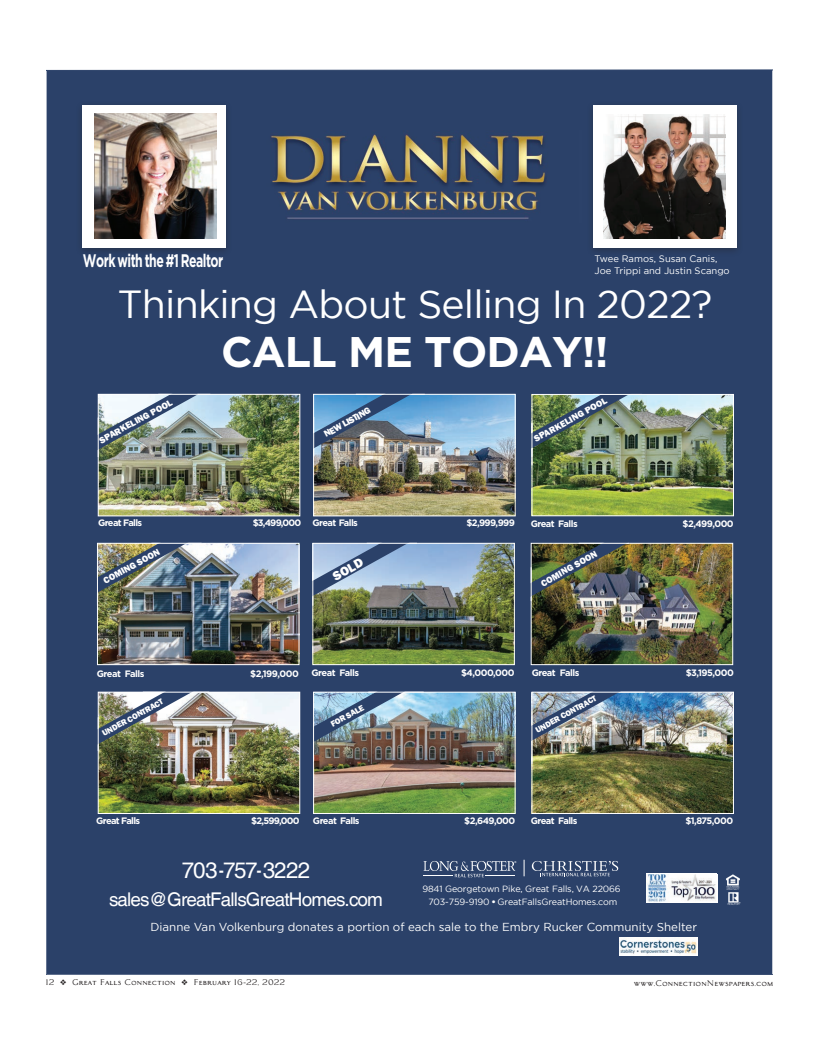
<style>
.page{position:relative;width:816px;height:1057px;background:#fff}
.page>*{position:absolute;margin:0;border:0;box-sizing:border-box;transform-origin:0 0}
.t1{font:700 42.8px "Gotham";letter-spacing:-.02em;color:#fff}
.t2{font:39.1px "Gotham";letter-spacing:-.02em;color:#fff}
.t3{font:22.4px "Helvetica";letter-spacing:-.045em;color:#fff}
.t4{font:18.9px "Helvetica";letter-spacing:-.045em;color:#fff}
.t5{font:700 18.2px "Gotham";letter-spacing:-.04em;color:#fff;scale:.67 1}
.t6{font:800 13px "Franklin Gothic";color:#fff}
.t7{font:11.5px "Gotham";color:#fff}
.t8{font:9.4px/11.3px "Gotham";color:#fff}
.t9{font:700 9.3px "Gotham";letter-spacing:-.06em;color:#fff}
.t10{font:800 9.3px "Franklin Gothic";color:#fff}
.t11{font:9px/12.5px "Gotham";letter-spacing:-.015em;color:#fff;text-align:center}
.t12{font:800 8.4px "Franklin Gothic";color:#fff}
.t13{font:8px "Architect Bold V";color:#231f20}
.s1{font-family:"Helvetica"}
</style>
<div class="page">
<div style="left:47px;top:70px;width:725px;height:904px;background:#2b4169"></div>
<div style="left:586px;top:101px;width:157px;height:156px;background:#231f20;opacity:.4"></div>
<div style="left:593px;top:105px;width:143px;height:142px;background:#fff"></div>
<img style="left:604px;top:114px;width:122px;height:125px">
<div style="left:76px;top:100px;width:157px;height:156px;background:#231f20;opacity:.4"></div>
<div style="left:83px;top:105px;width:143px;height:142px;background:#fff"></div>
<img style="left:94px;top:114px;width:122px;height:124px">
<img style="left:233px;top:130px;width:348px;height:92px">
<img style="left:100px;top:396px;width:198px;height:118px">
<div style="left:98px;top:394px;width:202px;height:122px;border:1px solid #fff"></div>
<img style="left:533px;top:396px;width:199px;height:118px">
<div style="left:531px;top:394px;width:203px;height:122px;border:1px solid #fff"></div>
<img style="left:315px;top:396px;width:199px;height:118px">
<div style="left:313px;top:394px;width:203px;height:122px;border:1px solid #fff"></div>
<img style="left:90px;top:382px;width:108px;height:68px">
<img style="left:305px;top:382px;width:107px;height:67px">
<hr style="left:313px;top:417px;width:1px;height:38px;background:#fff">
<hr style="left:98px;top:417px;width:1px;height:40px;background:#fff">
<hr style="left:531px;top:423px;width:1px;height:42px;background:#fff">
<img style="left:314px;top:544px;width:199px;height:119px">
<div style="left:312px;top:542px;width:203px;height:123px;border:1px solid #fff"></div>
<img style="left:99px;top:544px;width:198px;height:119px">
<div style="left:97px;top:542px;width:202px;height:123px;border:1px solid #fff"></div>
<img style="left:533px;top:544px;width:198px;height:119px">
<div style="left:531px;top:542px;width:202px;height:123px;border:1px solid #fff"></div>
<img style="left:315px;top:693px;width:198px;height:118px">
<div style="left:313px;top:691px;width:202px;height:122px;border:1px solid #fff"></div>
<img style="left:100px;top:693px;width:198px;height:118px">
<div style="left:98px;top:691px;width:202px;height:122px;border:1px solid #fff"></div>
<img style="left:533px;top:693px;width:199px;height:118px">
<div style="left:531px;top:691px;width:203px;height:122px;border:1px solid #fff"></div>
<img style="left:301px;top:673px;width:115px;height:72px">
<hr style="left:368px;top:691px;width:56px;height:1px;background:#fff">
<hr style="left:313px;top:722px;width:1px;height:39px;background:#fff">
<hr style="left:158px;top:394px;width:52px;height:1px;background:#fff">
<hr style="left:356px;top:394px;width:69px;height:1px;background:#fff">
<svg style="left:305px;top:528px;width:108px;height:68px;background:#7187a3"></svg>
<hr style="left:312px;top:572px;width:1px;height:33px;background:#fff">
<hr style="left:367px;top:542px;width:50px;height:1px;background:#fff">
<img style="left:523px;top:526px;width:115px;height:71px">
<hr style="left:579px;top:542px;width:50px;height:1px;background:#fff">
<hr style="left:531px;top:567px;width:1px;height:33px;background:#fff">
<svg style="left:532px;top:860px;width:86px;height:16px"></svg>
<svg style="left:423px;top:860px;width:93px;height:17px;background:#566887"></svg>
<svg style="left:523px;top:859px;width:1px;height:17px"></svg>
<img style="left:725px;top:872px;width:17px;height:33px">
<img style="left:619px;top:937px;width:78px;height:18px">
<div style="left:646px;top:872px;width:71px;height:30px;background:#fff"></div>
<img style="left:646px;top:874px;width:70px;height:28px">
<img style="left:525px;top:381px;width:107px;height:67px">
<hr style="left:531px;top:423px;width:1px;height:34px;background:#fff">
<hr style="left:593px;top:394px;width:49px;height:1px;background:#fff">
<img style="left:86px;top:527px;width:108px;height:68px">
<hr style="left:151px;top:542px;width:51px;height:1px;background:#fff">
<hr style="left:97px;top:567px;width:1px;height:38px;background:#fff">
<img style="left:82px;top:677px;width:116px;height:72px">
<img style="left:517px;top:673px;width:116px;height:72px">
<hr style="left:571px;top:691px;width:74px;height:1px;background:#fff">
<hr style="left:531px;top:712px;width:1px;height:51px;background:#fff">
<hr style="left:143px;top:691px;width:66px;height:1px;background:#fff">
<hr style="left:98px;top:717px;width:1px;height:33px;background:#fff">
<h3 class="t5" style="left:83px;top:250px;width:211px">Work with the #1 Realtor</h3>
<p class="t8" style="left:594px;top:253px;width:137px">Twee Ramos, Susan Canis,<br>Joe Trippi and Justin Scango</p>
<h2 class="t2" style="left:117px;top:282px;width:597px">Thinking About Selling In 2022?</h2>
<h1 class="t1" style="left:221px;top:327px;width:389px">CALL ME TODAY!!</h1>
<p class="t10" style="left:97px;top:436px;width:84px;rotate:-29deg">SPARKELING POOL</p>
<p class="t10" style="left:322px;top:429px;width:53px;rotate:-29deg">NEW LISTING</p>
<p class="t10" style="left:532px;top:434px;width:84px;rotate:-29deg">SPARKELING POOL</p>
<p class="t9" style="left:98px;top:517px;width:45px">Great Falls</p>
<p class="t9" style="left:253px;top:517px;width:50px">$3,499,000</p>
<p class="t10" style="left:101px;top:576px;width:65px;rotate:-29deg">COMING SOON</p>
<p class="t9" style="left:313px;top:517px;width:47px">Great Falls</p>
<p class="t9" style="left:466px;top:517px;width:50px">$2,999,999</p>
<p class="t9" style="left:531px;top:517px;width:48px">Great Falls</p>
<p class="t9" style="left:682px;top:517px;width:53px">$2,499,000</p>
<h3 class="t6" style="left:330px;top:569px;width:34px;rotate:-29deg">SOLD</h3>
<p class="t10" style="left:538px;top:578px;width:65px;rotate:-29deg">COMING SOON</p>
<p class="t9" style="left:97px;top:668px;width:49px">Great Falls</p>
<p class="t9" style="left:250px;top:668px;width:50px">$2,199,000</p>
<p class="t9" style="left:311px;top:667px;width:49px">Great Falls</p>
<p class="t9" style="left:461px;top:667px;width:55px">$4,000,000</p>
<p class="t9" style="left:532px;top:667px;width:49px">Great Falls</p>
<p class="t9" style="left:685px;top:667px;width:50px">$3,195,000</p>
<p class="t12" style="left:100px;top:729px;width:70px;rotate:-29deg">UNDER CONTRACT</p>
<p class="t12" style="left:533px;top:725px;width:70px;rotate:-29deg">UNDER CONTRACT</p>
<p class="t12" style="left:329px;top:719px;width:38px;rotate:-29deg">FOR SALE</p>
<p class="t9" style="left:96px;top:815px;width:45px">Great Falls</p>
<p class="t9" style="left:251px;top:815px;width:50px">$2,599,000</p>
<p class="t9" style="left:313px;top:815px;width:48px">Great Falls</p>
<p class="t9" style="left:464px;top:815px;width:53px">$2,649,000</p>
<p class="t9" style="left:531px;top:815px;width:48px">Great Falls</p>
<p class="t9" style="left:685px;top:815px;width:49px">$1,875,000</p>
<h3 class="t3" style="left:182px;top:856px;width:130px">703-757-3222</h3>
<h3 class="t4" style="left:109px;top:888px;width:275px">sales@GreatFallsGreatHomes.com</h3>
<p class="t7" style="left:150px;top:920px;width:548px">Dianne Van Volkenburg donates a portion of each sale to the Embry Rucker Community Shelter</p>
<p class="t11" style="left:422px;top:882px;width:200px">9841 Georgetown Pike, Great Falls, VA 22066<br>703-759-9190 <span class="s1">•</span> GreatFallsGreatHomes.com</p>
<p class="t13" style="left:45px;top:977px;width:241px">12 ❖ Great Falls Connection ❖ February 16-22, 2022</p>
<p class="t13" style="left:634px;top:978px;width:141px">www.ConnectionNewspapers.com</p>
</div>
